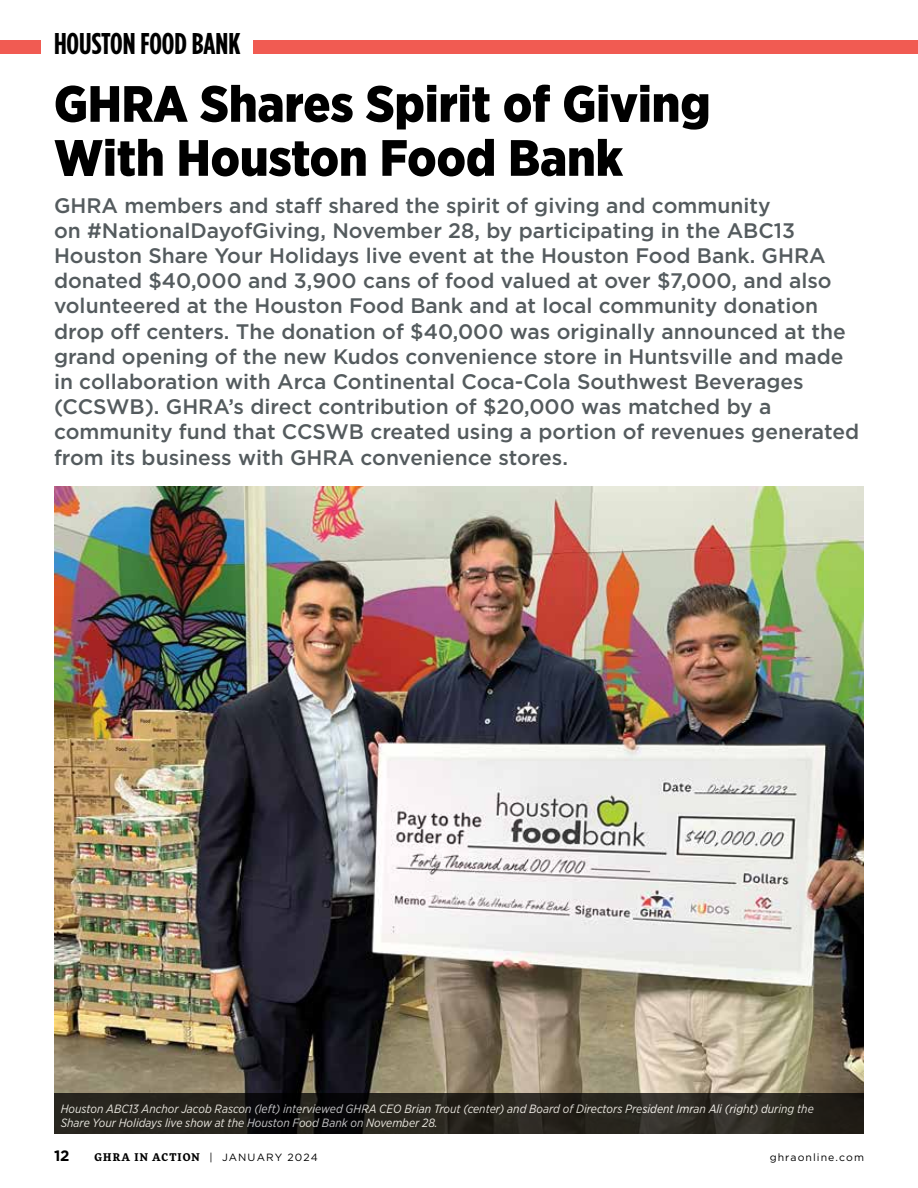
<style>
.page{position:relative;width:918px;height:1188px;background:#fff}
.page>*{position:absolute;margin:0;border:0;box-sizing:border-box;transform-origin:0 0}
.t1{font:900 51px/54px "Gotham Narrow";color:#000}
.t2{font:700 30px "Gotham Condensed";color:#000}
.t3{font:500 21px/25.2px "Gotham";color:#545b5e}
.t4{font:700 15px "Gotham";color:#000}
.t5{font:italic 12px/14.4px "Gotham Narrow";color:#fff}
.t6{font:700 10.5px "More Pro";letter-spacing:.11em;color:#000}
.t7{font:10.5px "Gotham";letter-spacing:.1em;color:#000}
.s1{font-family:"Gotham";font-weight:400}
</style>
<div class="page">
<img style="left:54px;top:486px;width:810px;height:608px">
<svg style="left:54px;top:1094px;width:810px;height:40px;fill:#28251e"></svg>
<div style="left:254px;top:40px;width:664px;height:14px;background:#f15b52"></div>
<div style="left:0;top:40px;width:40px;height:14px;background:#f15b52"></div>
<h2 class="t2" style="left:54px;top:27px;width:188px">HOUSTON FOOD BANK</h2>
<h1 class="t1" style="left:54px;top:76px;width:658px">GHRA Shares Spirit of Giving<br>With Houston Food Bank</h1>
<p class="t3" style="left:54px;top:192px;width:807px">GHRA members and staff shared the spirit of giving and community<br>on #NationalDayofGiving, November 28, by participating in the ABC13<br>Houston Share Your Holidays live event at the Houston Food Bank. GHRA donated $40,000 and 3,900 cans of food valued at over $7,000, and also volunteered at the Houston Food Bank and at local community donation drop off centers. The donation of $40,000 was originally announced at the grand opening of the new Kudos convenience store in Huntsville and made in collaboration with Arca Continental Coca-Cola Southwest Beverages (CCSWB). GHRA’s direct contribution of $20,000 was matched by a community fund that CCSWB created using a portion of revenues generated from its business with GHRA convenience stores.</p>
<p class="t5" style="left:61px;top:1101px;width:755px">Houston ABC13 Anchor Jacob Rascon (left) interviewed GHRA CEO Brian Trout (center) and Board of Directors President Imran Ali (right) during the<br>Share Your Holidays live show at the Houston Food Bank on November 28.</p>
<p class="t4" style="left:54px;top:1147px;width:17px">12</p>
<p class="t6" style="left:95px;top:1149px;width:225px">GHRA IN ACTION <span class="s1">| JANUARY 2024</span></p>
<p class="t7" style="left:770px;top:1151px;width:96px">ghraonline.com</p>
</div>
